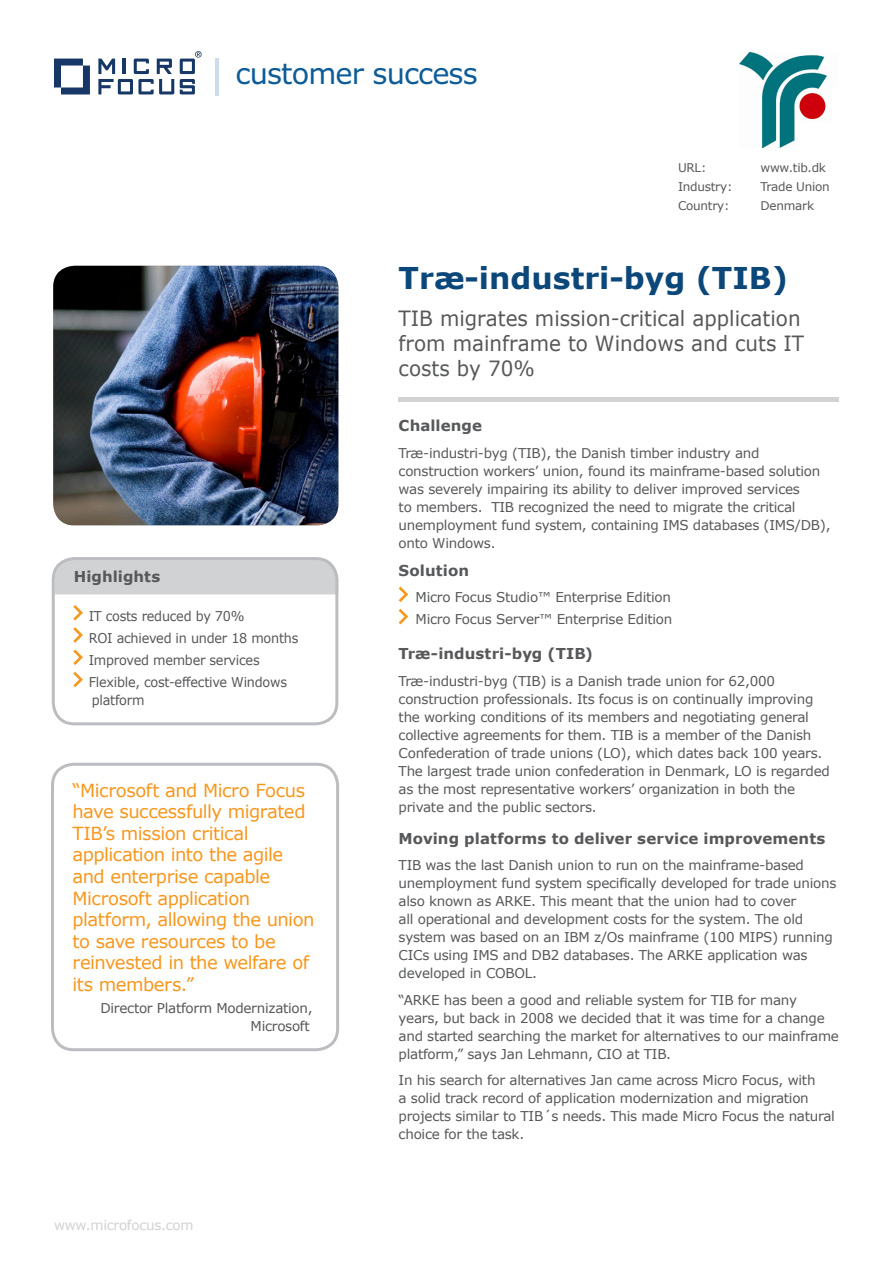
<style>
.page{position:relative;width:893px;height:1263px;background:#fff}
.page>*{position:absolute;margin:0;border:0;box-sizing:border-box;transform-origin:0 0}
.t1{font:700 30px "Verdana";color:#0c477a}
.t2{font:28.8px "Verdana";letter-spacing:-.03em;color:#0d5c98}
.Subtitle{font:21px/25.2px "Verdana";color:#57585a;scale:.95 1}
.quots{font:18px/21.6px "Verdana";letter-spacing:-.025em;color:#f7971d}
.headings{font:700 15px "Verdana";letter-spacing:.005em;color:#57585a}
.normal_text{font:13.5px/18px "Verdana";letter-spacing:-.02em;color:#57585a}
.bullets{font:13.5px/18px "Verdana";letter-spacing:-.02em;color:#57585a;scale:.95 1}
.bullets-2{font:13.5px "Verdana";letter-spacing:-.02em;color:#57585a}
.normal_text-2{font:13.5px "Verdana";letter-spacing:-.02em;color:#d1d2d4}
.bullets-3{font:12px "Verdana";letter-spacing:-.02em;color:#57585a}
</style>
<div class="page">
<div style="left:51px;top:763px;width:288px;height:288px;border:3px solid #bcbdc0;border-radius:21px"></div>
<div style="left:55px;top:559px;width:283px;height:35px;background:#d1d2d4"></div>
<img style="left:53px;top:266px;width:285px;height:259px">
<svg style="left:399px;top:587px;width:9px;height:15px"></svg>
<svg style="left:399px;top:609px;width:9px;height:15px"></svg>
<svg style="left:73px;top:605px;width:10px;height:15px"></svg>
<svg style="left:73px;top:627px;width:10px;height:16px"></svg>
<svg style="left:73px;top:649px;width:10px;height:16px"></svg>
<svg style="left:73px;top:672px;width:10px;height:15px"></svg>
<div style="left:52px;top:557px;width:286px;height:168px;border:3px solid #bcbdc0;border-radius:21px"></div>
<hr style="left:399px;top:397px;width:440px;height:4px;background:#d1d2d4">
<svg style="left:54px;top:59px;width:36px;height:35px"></svg>
<svg style="left:98px;top:59px;width:76px;height:35px"></svg>
<svg style="left:180px;top:51px;width:22px;height:43px"></svg>
<hr style="left:215px;top:58px;width:4px;height:37px;background:#cedbeb">
<img style="left:739px;top:52px;width:88px;height:96px">
<p class="t2" style="left:236px;top:55px;width:244px">customer success</p>
<p class="bullets-3" style="left:678px;top:159px;width:30px">URL:</p>
<p class="bullets-3" style="left:760px;top:159px;width:67px">www.tib.dk</p>
<p class="bullets-3" style="left:678px;top:178px;width:56px">Industry:</p>
<p class="bullets-3" style="left:760px;top:178px;width:71px">Trade Union</p>
<p class="bullets-3" style="left:678px;top:198px;width:53px">Country:</p>
<p class="bullets-3" style="left:760px;top:198px;width:55px">Denmark</p>
<p class="headings" style="left:74px;top:567px;width:88px">Highlights</p>
<p class="bullets" style="left:89px;top:606px;width:165px">IT costs reduced by 70%</p>
<p class="bullets" style="left:89px;top:629px;width:222px">ROI achieved in under 18 months</p>
<p class="bullets" style="left:89px;top:651px;width:181px">Improved member services</p>
<p class="bullets" style="left:89px;top:673px;width:210px">Flexible, cost-effective Windows platform</p>
<p class="quots" style="left:73px;top:779px;width:244px">“Microsoft and Micro Focus have successfully migrated<br>TIB’s mission critical application into the agile and enterprise capable<br>Microsoft application platform, allowing the union to save resources to be reinvested in the welfare of its members.”</p>
<p class="normal_text" style="left:100px;top:999px;width:214px;text-align:right">Director Platform Modernization,<br>Microsoft</p>
<p class="normal_text-2" style="left:54px;top:1215px;width:141px">www.microfocus.com</p>
<p class="t1" style="left:399px;top:258px;width:391px">Træ-industri-byg (TIB)</p>
<p class="Subtitle" style="left:399px;top:306px;width:428px">TIB migrates mission-critical application from mainframe to Windows and cuts IT costs by 70%</p>
<p class="headings" style="left:399px;top:416px;width:85px">Challenge</p>
<p class="normal_text" style="left:399px;top:444px;width:434px">Træ-industri-byg (TIB), the Danish timber industry and construction workers’ union, found its mainframe-based solution was severely impairing its ability to deliver improved services<br>to members. TIB recognized the need to migrate the critical unemployment fund system, containing IMS databases (IMS/DB), onto Windows.</p>
<p class="headings" style="left:399px;top:560px;width:72px">Solution</p>
<p class="bullets-2" style="left:416px;top:588px;width:257px">Micro Focus Studio™ Enterprise Edition</p>
<p class="bullets-2" style="left:416px;top:610px;width:258px">Micro Focus Server™ Enterprise Edition</p>
<p class="headings" style="left:399px;top:644px;width:196px">Træ-industri-byg (TIB)</p>
<p class="normal_text" style="left:399px;top:671px;width:433px">Træ-industri-byg (TIB) is a Danish trade union for 62,000 construction professionals. Its focus is on continually improving the working conditions of its members and negotiating general collective agreements for them. TIB is a member of the Danish Confederation of trade unions (LO), which dates back 100 years.<br>The largest trade union confederation in Denmark, LO is regarded as the most representative workers’ organization in both the private and the public sectors.</p>
<p class="headings" style="left:399px;top:829px;width:428px">Moving platforms to deliver service improvements</p>
<p class="normal_text" style="left:399px;top:856px;width:439px">TIB was the last Danish union to run on the mainframe-based unemployment fund system specifically developed for trade unions also known as ARKE. This meant that the union had to cover<br>all operational and development costs for the system. The old system was based on an IBM z/Os mainframe (100 MIPS) running CICs using IMS and DB2 databases. The ARKE application was developed in COBOL.</p>
<p class="normal_text" style="left:399px;top:991px;width:442px">“ARKE has been a good and reliable system for TIB for many years, but back in 2008 we decided that it was time for a change and started searching the market for alternatives to our mainframe platform,” says Jan Lehmann, CIO at TIB.</p>
<p class="normal_text" style="left:399px;top:1071px;width:438px">In his search for alternatives Jan came across Micro Focus, with<br>a solid track record of application modernization and migration projects similar to TIB´s needs. This made Micro Focus the natural choice for the task.</p>
</div>
